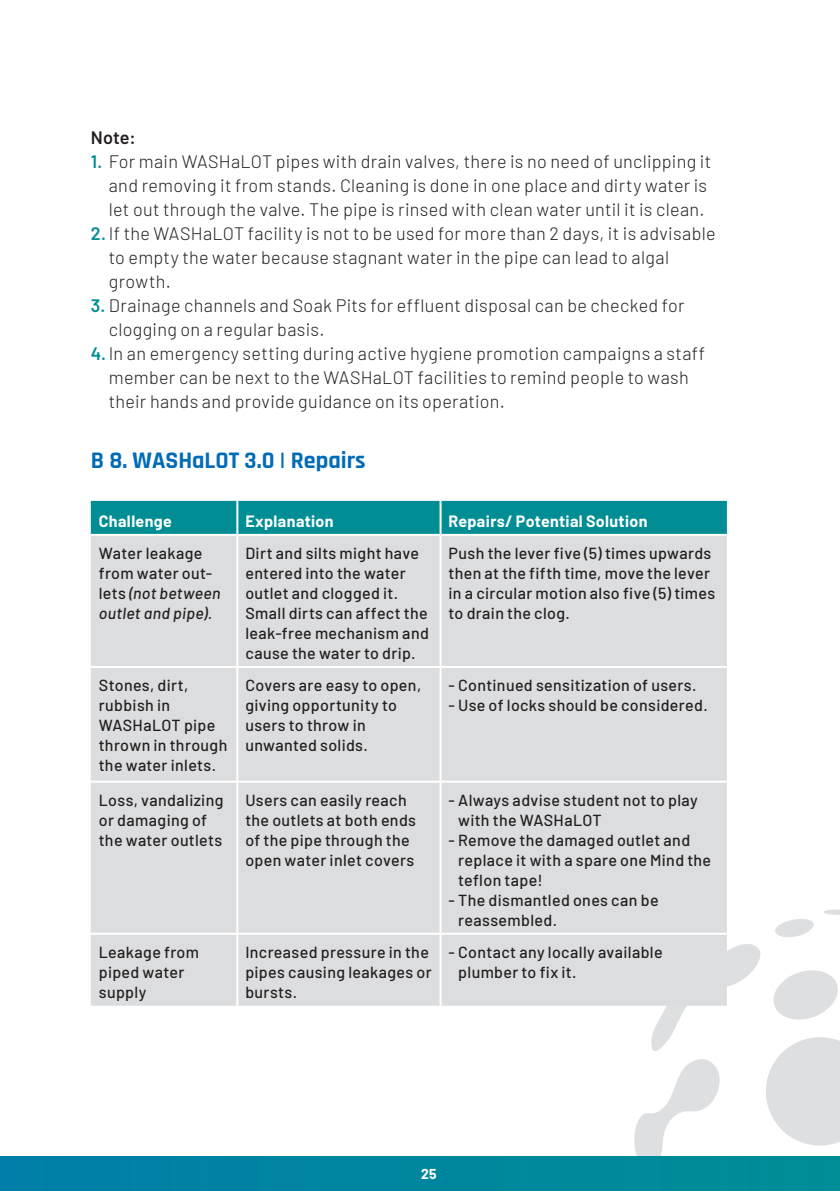
<style>
.page{position:relative;width:840px;height:1191px;background:#fff}
.page>*{position:absolute;margin:0;border:0;box-sizing:border-box;transform-origin:0 0}
.t1{font:700 24px "Rajdhani";color:#006cb7}
.t2{font:300 18px/24px "Barlow";letter-spacing:.015em;color:#231f20}
.t3{font:600 18px "Barlow";color:#231f20}
.t4{font:500 16px/20px "Barlow";letter-spacing:.02em;color:#231f20}
.t5{font:700 16px "Barlow";letter-spacing:.02em;color:#fff}
.t6{font:700 14px "Barlow";color:#fff}
.s1{font-weight:600;color:#008e94}
.s2{font-style:italic}
</style>
<div class="page">
<svg style="left:632px;top:909px;width:207px;height:248px"></svg>
<div style="left:0;top:1157px;width:839px;height:34px;background:#00869f"></div>
<div style="left:91px;top:501px;width:635px;height:33px;background:#008e94"></div>
<div style="left:91px;top:536px;width:635px;height:469px;background:#dcdddf"></div>
<hr style="left:91px;top:666px;width:146px;height:2px;background:#fff">
<hr style="left:237px;top:666px;width:203px;height:2px;background:#fff">
<hr style="left:440px;top:666px;width:286px;height:2px;background:#fff">
<hr style="left:91px;top:780px;width:146px;height:2px;background:#fff">
<hr style="left:237px;top:780px;width:203px;height:2px;background:#fff">
<hr style="left:440px;top:780px;width:286px;height:2px;background:#fff">
<hr style="left:91px;top:932px;width:146px;height:2px;background:#fff">
<hr style="left:237px;top:932px;width:203px;height:2px;background:#fff">
<hr style="left:440px;top:932px;width:286px;height:2px;background:#fff">
<hr style="left:236px;top:501px;width:2px;height:33px;background:#fff">
<hr style="left:236px;top:536px;width:2px;height:130px;background:#fff">
<hr style="left:236px;top:668px;width:2px;height:112px;background:#fff">
<hr style="left:236px;top:782px;width:2px;height:150px;background:#fff">
<hr style="left:236px;top:934px;width:2px;height:71px;background:#fff">
<hr style="left:439px;top:501px;width:2px;height:33px;background:#fff">
<hr style="left:439px;top:536px;width:2px;height:130px;background:#fff">
<hr style="left:439px;top:668px;width:2px;height:112px;background:#fff">
<hr style="left:439px;top:782px;width:2px;height:150px;background:#fff">
<hr style="left:439px;top:934px;width:2px;height:71px;background:#fff">
<p class="t3" style="left:91px;top:124px;width:47px">Note:</p>
<p class="t2" style="left:109px;top:148px;width:603px;text-indent:-18px"><span class="s1">1.</span> For main WASHaLOT pipes with drain valves, there is no need of unclipping it and removing it from stands. Cleaning is done in one place and dirty water is let out through the valve. The pipe is rinsed with clean water until it is clean.</p>
<p class="t2" style="left:109px;top:220px;width:608px;text-indent:-18px"><span class="s1">2.</span> If the WASHaLOT facility is not to be used for more than 2 days, it is advisable to empty the water because stagnant water in the pipe can lead to algal growth.</p>
<p class="t2" style="left:109px;top:292px;width:577px;text-indent:-18px"><span class="s1">3.</span> Drainage channels and Soak Pits for effluent disposal can be checked for clogging on a regular basis.</p>
<p class="t2" style="left:109px;top:340px;width:597px;text-indent:-18px"><span class="s1">4.</span> In an emergency setting during active hygiene promotion campaigns a staff member can be next to the WASHaLOT facilities to remind people to wash their hands and provide guidance on its operation.</p>
<h1 class="t1" style="left:91px;top:446px;width:276px">B 8. WASHaLOT 3.0 | Repairs</h1>
<p class="t5" style="left:99px;top:509px;width:75px">Challenge</p>
<p class="t5" style="left:245px;top:509px;width:90px">Explanation</p>
<p class="t5" style="left:448px;top:509px;width:200px">Repairs/ Potential Solution</p>
<p class="t4" style="left:99px;top:542px;width:123px">Water leakage from water out&shy;lets <span class="s2">(not between outlet and pipe).</span></p>
<p class="t4" style="left:245px;top:542px;width:185px">Dirt and silts might have entered into the water outlet and clogged it.<br>Small dirts can affect the leak-free mechanism and cause the water to drip.</p>
<p class="t4" style="left:448px;top:542px;width:268px">Push the lever five (5) times upwards then at the fifth time, move the lever in a circular motion also five (5) times to drain the clog.</p>
<p class="t4" style="left:99px;top:674px;width:130px">Stones, dirt, rubbish in<br>WASHaLOT pipe thrown in through the water inlets.</p>
<p class="t4" style="left:245px;top:674px;width:177px">Covers are easy to open, giving opportunity to users to throw in unwanted solids.</p>
<p class="t4" style="left:448px;top:674px;width:249px">- Continued sensitization of users.</p>
<p class="t4" style="left:448px;top:694px;width:260px">- Use of locks should be considered.</p>
<p class="t4" style="left:99px;top:788px;width:126px">Loss, vandalizing or damaging of the water outlets</p>
<p class="t4" style="left:245px;top:788px;width:172px">Users can easily reach the outlets at both ends of the pipe through the open water inlet covers</p>
<p class="t4" style="left:458px;top:788px;width:241px;text-indent:-10px">- Always advise student not to play with the WASHaLOT</p>
<p class="t4" style="left:458px;top:828px;width:254px;text-indent:-10px">- Remove the damaged outlet and replace it with a spare one Mind the teflon tape!</p>
<p class="t4" style="left:458px;top:888px;width:202px;text-indent:-10px">- The dismantled ones can be reassembled.</p>
<p class="t4" style="left:99px;top:940px;width:102px">Leakage from piped water supply</p>
<p class="t4" style="left:245px;top:940px;width:188px">Increased pressure in the pipes causing leakages or bursts.</p>
<p class="t4" style="left:458px;top:940px;width:206px;text-indent:-10px">- Contact any locally available plumber to fix it.</p>
<p class="t6" style="left:421px;top:1163px;width:17px">25</p>
</div>
